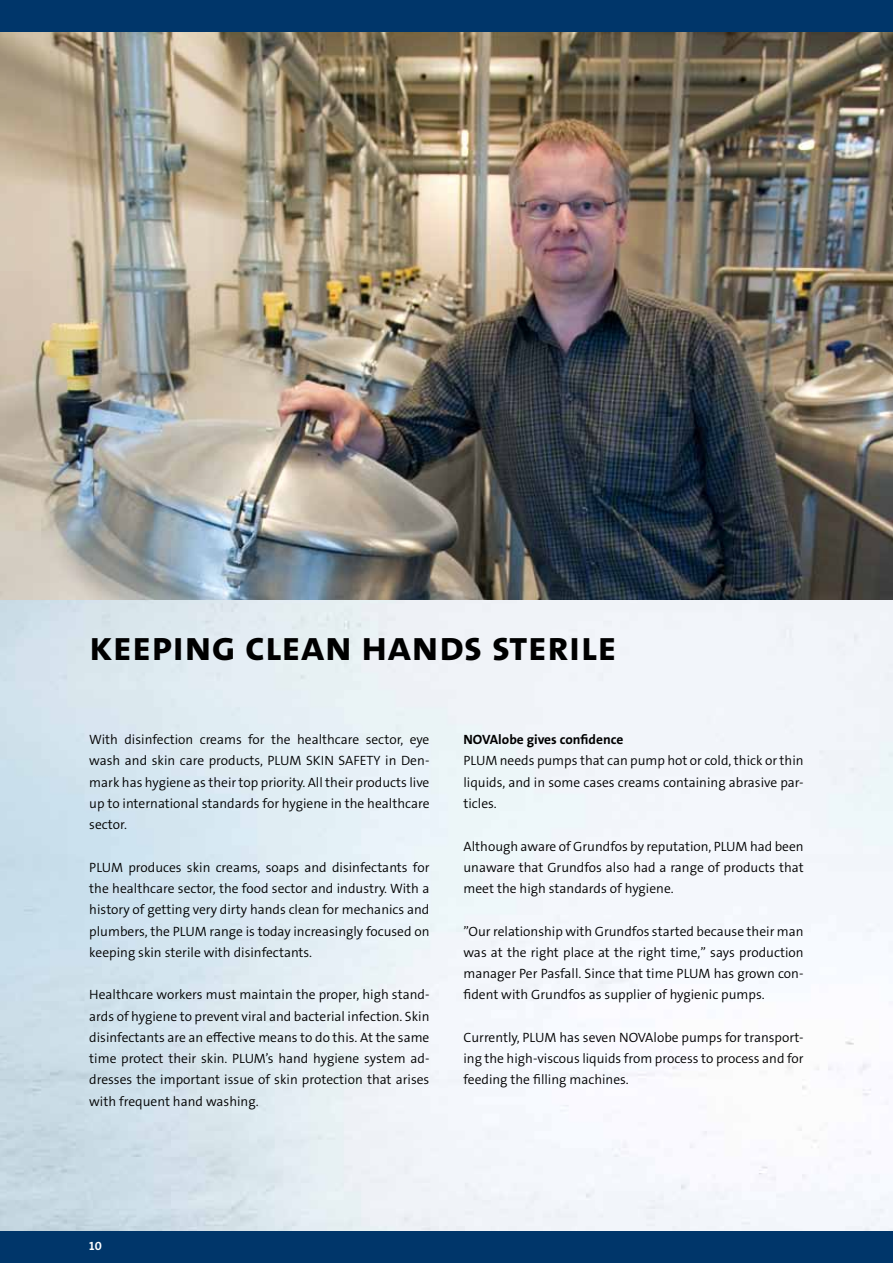
<style>
.page{position:relative;width:893px;height:1263px;background:#fff}
.page>*{position:absolute;margin:0;border:0;box-sizing:border-box;transform-origin:0 0}
.t1{font:42px "Grundfos The Sans OT 7 B";letter-spacing:.005em;color:#000}
.t2{font:15px "Grundfos The Sans OT 7 B";color:#fff}
.t3{font:13.5px/21.3px "Grundfos The Sans OT 4 SL";color:#000;text-align:justify}
.t4{font:13.5px "Grundfos The Sans OT 7 B";color:#000}
</style>
<div class="page">
<img style="left:0;top:32px;width:893px;height:568px">
<div style="left:0;top:0;width:893px;height:32px;background:#00366a"></div>
<div style="left:0;top:1231px;width:893px;height:32px;background:#00366a"></div>
<h1 class="t1" style="left:89px;top:619px;width:529px">keeping clean hands sterile</h1>
<p class="t3" style="left:89px;top:729px;width:342px">With disinfection creams for the healthcare sector, eye wash and skin care products, PLUM SKIN SAFETY in Den&shy;mark has hygiene as their top priority. All their products live up to international standards for hygiene in the healthcare sector.</p>
<p class="t3" style="left:89px;top:857px;width:342px">PLU M produces skin creams, soaps and disinfectants for the healthcare sector, the food sector and industry. With a history of getting very dirty hands clean for mechanics and plumbers, the PLUM range is today increasingly focused on keeping skin sterile with disinfectants.</p>
<p class="t3" style="left:89px;top:984px;width:342px">Healthcare workers must maintain the proper, high stand&shy;ards of hygiene to prevent viral and bacterial infection. Skin disinfectants are an effective means to do this. At the same time protect their skin. PLUM’s hand hygiene system ad&shy;dresses the important issue of skin protection that arises with frequent hand washing.</p>
<p class="t4" style="left:463px;top:731px;width:161px">NOVAlobe gives confidence</p>
<p class="t3" style="left:463px;top:750px;width:342px">PLUM needs pumps that can pump hot or cold, thick or thin liquids, and in some cases creams containing abrasive par&shy;ticles.</p>
<p class="t3" style="left:463px;top:835px;width:342px">Although aware of Grundfos by reputation, PLUM had been unaware that Grundfos also had a range of products that meet the high standards of hygiene.</p>
<p class="t3" style="left:463px;top:920px;width:342px">”Our relationship with Grundfos started because their man was at the right place at the right time,” says production manager Per Pasfall. Since that time PLUM has grown con&shy;fident with Grundfos as supplier of hygienic pumps.</p>
<p class="t3" style="left:463px;top:1027px;width:342px">Currently, PLUM has seven NOVAlobe pumps for transport&shy;ing the high-viscous liquids from process to process and for feeding the filling machines.</p>
<p class="t2" style="left:89px;top:1235px;width:17px">10</p>
</div>
